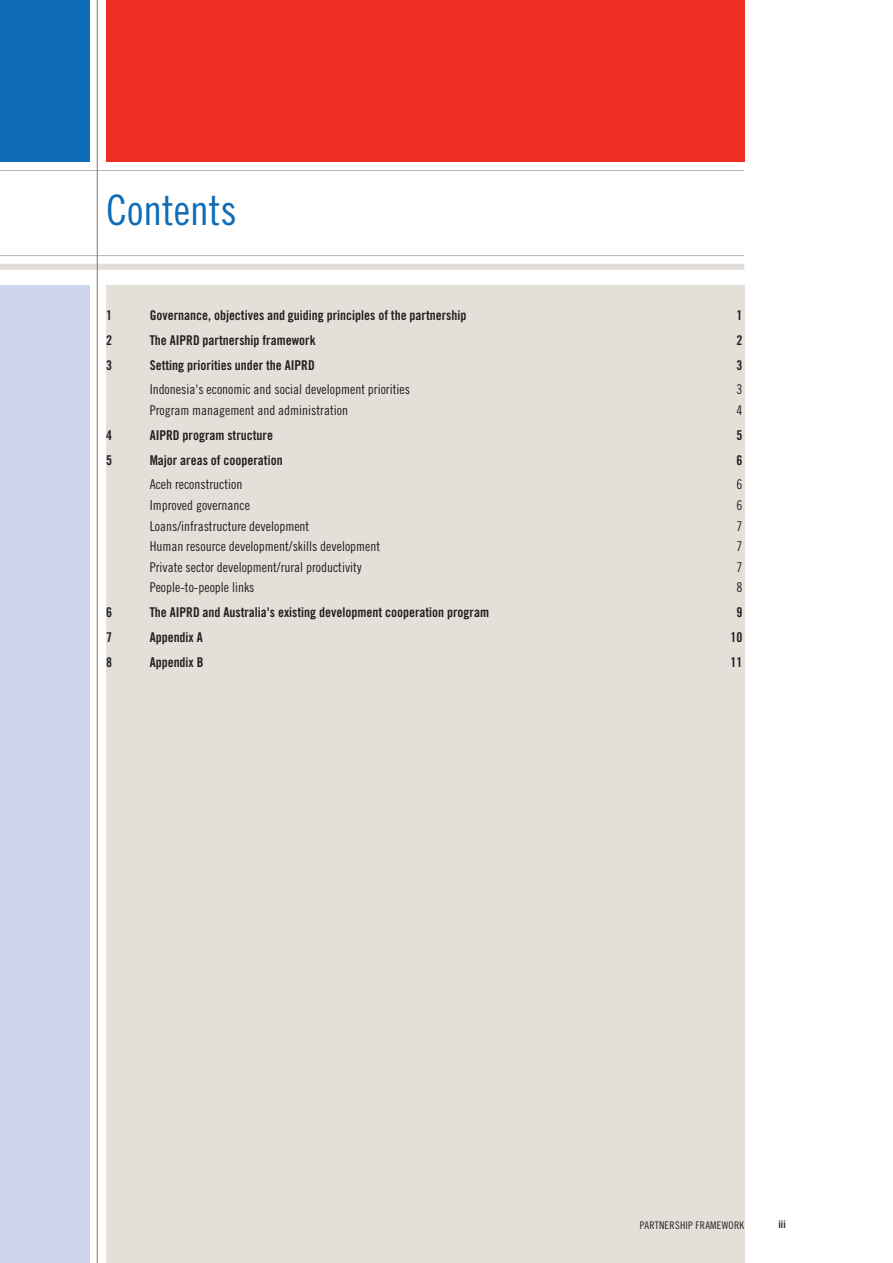
<style>
.page{position:relative;width:893px;height:1263px;background:#fff}
.page>*{position:absolute;margin:0;border:0;box-sizing:border-box;transform-origin:0 0}
.t1{font:42px "Trade Gothic Cond Eighteen";color:#0f6cb6}
.t2{font:13.5px "Trade Gothic Cond Eighteen";color:#231f20}
.t3{font:13.5px "Trade Gothic Bold Cond Twenty";color:#231f20}
.t4{font:10.5px "Trade Gothic Cond Eighteen";letter-spacing:.025em;color:#231f20}
.t5{font:10.5px "Trade Gothic Bold Cond Twenty";color:#231f20}
</style>
<div class="page">
<div style="left:106px;top:285px;width:638px;height:978px;background:#e4dfd8"></div>
<hr style="left:0;top:255px;width:744px;height:1px;background:#c1b3ac">
<hr style="left:0;top:170px;width:744px;height:1px;background:#c1b3ac">
<div style="left:0;top:264px;width:744px;height:6px;background:#e3ddd9"></div>
<hr style="left:97px;top:0;width:1px;height:1263px;background:#877269">
<div style="left:0;top:285px;width:89px;height:978px;background:#ccd5ec"></div>
<div style="left:0;top:0;width:89px;height:162px;background:#0f6cb6"></div>
<div style="left:106px;top:0;width:638px;height:162px;background:#ee2e22"></div>
<h1 class="t1" style="left:106px;top:195px;width:132px">Contents</h1>
<p class="t3" style="left:106px;top:310px;width:7px">1</p>
<p class="t3" style="left:150px;top:310px;width:318px">Governance, objectives and guiding principles of the partnership</p>
<p class="t3" style="left:736px;top:310px;width:7px">1</p>
<p class="t3" style="left:106px;top:335px;width:7px">2</p>
<p class="t3" style="left:150px;top:335px;width:167px">The AIPRD partnership framework</p>
<p class="t3" style="left:736px;top:335px;width:7px">2</p>
<p class="t3" style="left:106px;top:360px;width:7px">3</p>
<p class="t3" style="left:150px;top:360px;width:167px">Setting priorities under the AIPRD</p>
<p class="t3" style="left:736px;top:360px;width:7px">3</p>
<p class="t2" style="left:150px;top:385px;width:262px">Indonesia's economic and social development priorities</p>
<p class="t2" style="left:736px;top:385px;width:7px">3</p>
<p class="t2" style="left:150px;top:405px;width:200px">Program management and administration</p>
<p class="t2" style="left:736px;top:405px;width:7px">4</p>
<p class="t3" style="left:106px;top:430px;width:7px">4</p>
<p class="t3" style="left:150px;top:430px;width:125px">AIPRD program structure</p>
<p class="t3" style="left:736px;top:430px;width:7px">5</p>
<p class="t3" style="left:106px;top:455px;width:7px">5</p>
<p class="t3" style="left:150px;top:455px;width:134px">Major areas of cooperation</p>
<p class="t3" style="left:736px;top:455px;width:7px">6</p>
<p class="t2" style="left:150px;top:480px;width:94px">Aceh reconstruction</p>
<p class="t2" style="left:736px;top:480px;width:7px">6</p>
<p class="t2" style="left:150px;top:500px;width:102px">Improved governance</p>
<p class="t2" style="left:736px;top:500px;width:7px">6</p>
<p class="t2" style="left:150px;top:521px;width:161px">Loans/infrastructure development</p>
<p class="t2" style="left:736px;top:521px;width:7px">7</p>
<p class="t2" style="left:150px;top:541px;width:232px">Human resource development/skills development</p>
<p class="t2" style="left:736px;top:541px;width:7px">7</p>
<p class="t2" style="left:150px;top:562px;width:213px">Private sector development/rural productivity</p>
<p class="t2" style="left:736px;top:562px;width:7px">7</p>
<p class="t2" style="left:150px;top:582px;width:106px">People-to-people links</p>
<p class="t2" style="left:736px;top:582px;width:7px">8</p>
<p class="t3" style="left:106px;top:607px;width:7px">6</p>
<p class="t3" style="left:150px;top:607px;width:341px">The AIPRD and Australia's existing development cooperation program</p>
<p class="t3" style="left:736px;top:607px;width:7px">9</p>
<p class="t3" style="left:106px;top:632px;width:7px">7</p>
<p class="t3" style="left:150px;top:632px;width:55px">Appendix A</p>
<p class="t3" style="left:730px;top:632px;width:13px">10</p>
<p class="t3" style="left:106px;top:657px;width:7px">8</p>
<p class="t3" style="left:150px;top:657px;width:55px">Appendix B</p>
<p class="t3" style="left:730px;top:657px;width:13px">11</p>
<p class="t4" style="left:639px;top:1221px;width:106px">PARTNERSHIP FRAMEWORK</p>
<p class="t5" style="left:778px;top:1221px;width:9px">iii</p>
</div>
